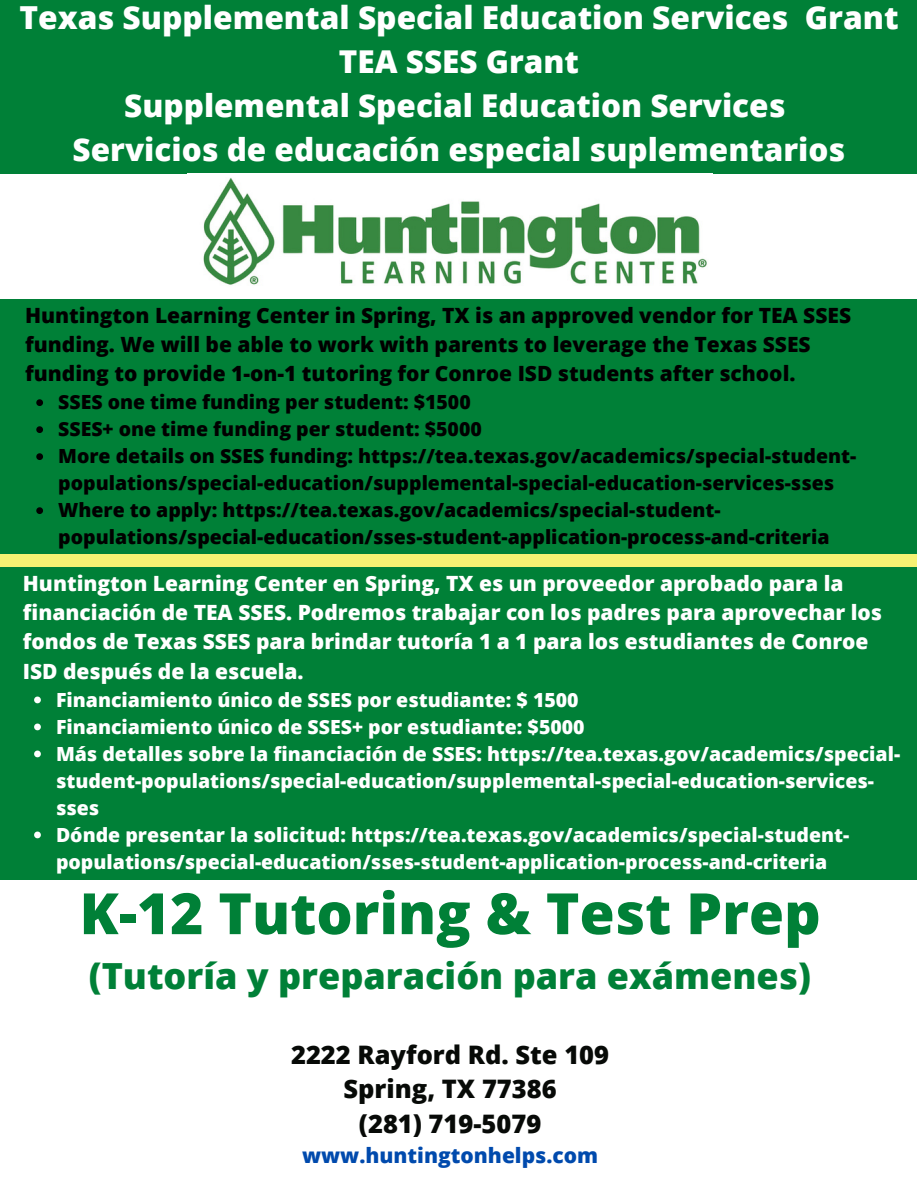
<style>
.page{position:relative;width:918px;height:1188px;background:#fff}
.page>*{position:absolute;margin:0;border:0;box-sizing:border-box;transform-origin:0 0}
.t1{font:800 57px "Open Sans";color:#008037}
.t2{font:800 36px "Open Sans";color:#008037}
.t3{font:800 31.65px "Open Sans";color:#fff}
.t4{font:800 31.5px/43.8px "Open Sans";color:#fff;text-align:center}
.t5{font:800 25.5px/34.8px "Open Sans";color:#070a07;text-align:center}
.t6{font:800 21px/29.2px "Open Sans";color:#fff}
.t7{font:800 21px/29.2px "Open Sans";color:#000}
.t8{font:800 21px "Open Sans";color:#004aad}
.t9{font:800 19.5px/27px "Open Sans";color:#fff}
.t10{font:800 19.5px/27px "Open Sans";color:#000}
</style>
<div class="page">
<div style="left:0;top:0;width:917px;height:173px;background:#008037"></div>
<img style="left:203px;top:177px;width:504px;height:108px">
<div style="left:0;top:299px;width:917px;height:580px;background:#008037"></div>
<div style="left:0;top:554px;width:917px;height:13px;background:#f6f273"></div>
<svg style="left:36px;top:399px;width:7px;height:7px"></svg>
<svg style="left:36px;top:426px;width:7px;height:7px"></svg>
<svg style="left:36px;top:453px;width:7px;height:7px"></svg>
<svg style="left:36px;top:507px;width:7px;height:7px"></svg>
<svg style="left:34px;top:697px;width:7px;height:6px"></svg>
<svg style="left:34px;top:724px;width:7px;height:6px"></svg>
<svg style="left:34px;top:751px;width:7px;height:6px"></svg>
<svg style="left:34px;top:832px;width:7px;height:6px"></svg>
<h3 class="t3" style="left:19px;top:-4px;width:881px">Texas Supplemental Special Education Services Grant</h3>
<h3 class="t4" style="left:73px;top:39px;width:774px">TEA SSES Grant<br>Supplemental Special Education Services<br>Servicios de educación especial suplementarios</h3>
<p class="t7" style="left:25px;top:300px;width:828px">Huntington Learning Center in Spring, TX is an approved vendor for TEA SSES funding. We will be able to work with parents to leverage the Texas SSES funding to provide 1-on-1 tutoring for Conroe ISD students after school.</p>
<p class="t10" style="left:58px;top:388px;width:800px">SSES one time funding per student: $1500<br>SSES+ one time funding per student: $5000<br>More details on SSES funding: https://tea.texas.gov/academics/special-student&shy;populations/special-education/supplemental-special-education-services-sses Where to apply: https://tea.texas.gov/academics/special-student&shy;populations/special-education/sses-student-application-process-and-criteria</p>
<p class="t6" style="left:23px;top:568px;width:861px">Huntington Learning Center en Spring, TX es un proveedor aprobado para la financiación de TEA SSES. Podremos trabajar con los padres para aprovechar los fondos de Texas SSES para brindar tutoría 1 a 1 para los estudiantes de Conroe ISD después de la escuela.</p>
<p class="t9" style="left:56px;top:686px;width:846px">Financiamiento único de SSES por estudiante: $ 1500<br>Financiamiento único de SSES+ por estudiante: $5000<br>Más detalles sobre la financiación de SSES: https://tea.texas.gov/academics/special&shy;student-populations/special-education/supplemental-special-education-services&shy;sses<br>Dónde presentar la solicitud: https://tea.texas.gov/academics/special-student&shy;populations/special-education/sses-student-application-process-and-criteria</p>
<h1 class="t1" style="left:80px;top:873px;width:743px">K-12 Tutoring &amp; Test Prep</h1>
<h2 class="t2" style="left:89px;top:951px;width:724px">(Tutoría y preparación para exámenes)</h2>
<h3 class="t5" style="left:291px;top:1036px;width:319px">2222 Rayford Rd. Ste 109<br>Spring, TX 77386<br>(281) 719-5079</h3>
<p class="t8" style="left:302px;top:1140px;width:298px">www.huntingtonhelps.com</p>
</div>
